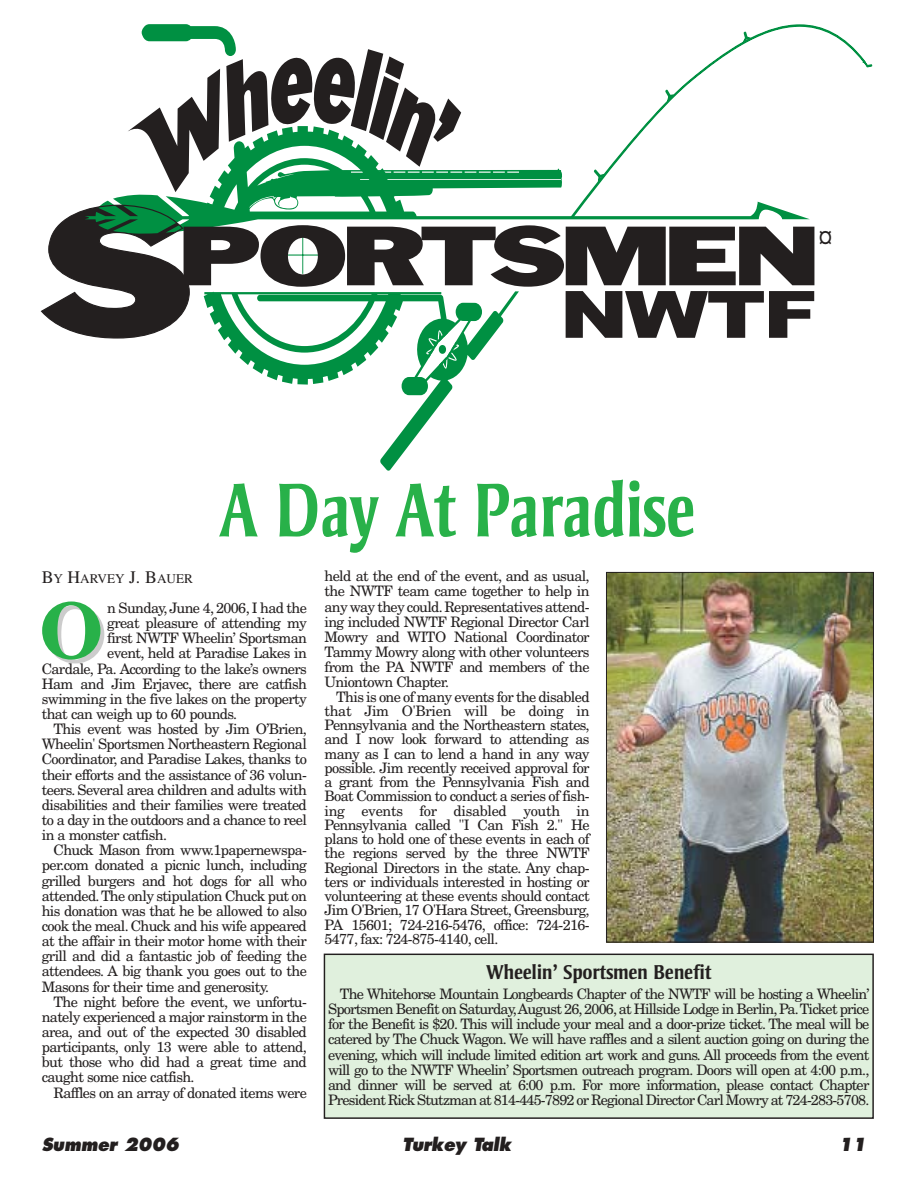
<style>
.page{position:relative;width:918px;height:1188px;background:#fff}
.page>*{position:absolute;margin:0;border:0;box-sizing:border-box;transform-origin:0 0}
.t1{font:700 77.85px "Strayhorn";letter-spacing:-.01em;color:#28b149;scale:.83 1}
.t2{font:700 77.25px "New Century Schlbk";color:#28b149}
.t3{font:26.85px "Helvetica";color:#231f1f;scale:.85 1}
.t4{font:700 20.55px "Strayhorn";letter-spacing:-.01em;color:#231f1f;scale:.95 1}
.t5{font:italic 800 17.7px "Futura";letter-spacing:-.015em;color:#231f1f;scale:.95 1}
.t6{font:14.4px/14.2px "New Century Schlbk";letter-spacing:-.045em;color:#231f1f;text-align:justify}
.t7{font:13.2px "Times";color:#231f1f}
.s1{font-size:17.7px}
</style>
<div class="page">
<svg style="left:252px;top:368px;width:211px;height:102px"></svg>
<svg style="left:41px;top:24px;width:773px;height:344px"></svg>
<svg style="left:569px;top:24px;width:304px;height:196px"></svg>
<img style="left:608px;top:574px;width:264px;height:366px">
<div style="left:606px;top:572px;width:268px;height:370px;border:1px solid #231f1f"></div>
<div style="left:324px;top:954px;width:549px;height:164px;background:#e0f0dd"></div>
<div style="left:324px;top:954px;width:550px;height:165px;border:1px solid #231f1f"></div>
<h1 class="t1" style="left:219px;top:479px;width:576px">A Day At Paradise</h1>
<h3 class="t3" style="left:819px;top:228px;width:17px">¤</h3>
<p class="t7" style="left:42px;top:574px;width:153px"><span class="s1">B</span>Y <span class="s1">H</span>ARVEY <span class="s1">J. B</span>AUER</p>
<h2 class="t2" style="left:39px;top:602px;width:66px">O</h2>
<p class="t6" style="left:107px;top:602px;width:201px">n Sunday, June 4, 2006, I had the</p>
<p class="t6" style="left:107px;top:617px;width:201px">great pleasure of attending my</p>
<p class="t6" style="left:107px;top:632px;width:201px">first NWTF Wheelin’ Sportsman</p>
<p class="t6" style="left:107px;top:647px;width:201px">event, held at Paradise Lakes in</p>
<p class="t6" style="left:42px;top:663px;width:267px">Cardale, Pa. According to the lake’s owners</p>
<p class="t6" style="left:42px;top:678px;width:267px">Ham and Jim Erjavec, there are catfish</p>
<p class="t6" style="left:42px;top:693px;width:267px">swimming in the five lakes on the property</p>
<p class="t6" style="left:42px;top:708px;width:197px">that can weigh up to 60 pounds.</p>
<p class="t6" style="left:54px;top:723px;width:255px">This event was hosted by Jim O’Brien,</p>
<p class="t6" style="left:42px;top:738px;width:267px">Wheelin' Sportsmen Northeastern Regional</p>
<p class="t6" style="left:42px;top:753px;width:267px">Coordinator, and Paradise Lakes, thanks to</p>
<p class="t6" style="left:42px;top:769px;width:267px">their efforts and the assistance of 36 volun-</p>
<p class="t6" style="left:42px;top:784px;width:267px">teers. Several area children and adults with</p>
<p class="t6" style="left:42px;top:799px;width:267px">disabilities and their families were treated</p>
<p class="t6" style="left:42px;top:814px;width:267px">to a day in the outdoors and a chance to reel</p>
<p class="t6" style="left:42px;top:829px;width:127px">in a monster catfish.</p>
<p class="t6" style="left:54px;top:844px;width:255px">Chuck Mason from www.1papernewspa-</p>
<p class="t6" style="left:42px;top:859px;width:267px">per.com donated a picnic lunch, including</p>
<p class="t6" style="left:42px;top:875px;width:267px">grilled burgers and hot dogs for all who</p>
<p class="t6" style="left:42px;top:890px;width:267px">attended.The only stipulation Chuck put on</p>
<p class="t6" style="left:42px;top:905px;width:267px">his donation was that he be allowed to also</p>
<p class="t6" style="left:42px;top:920px;width:267px">cook the meal. Chuck and his wife appeared</p>
<p class="t6" style="left:42px;top:935px;width:267px">at the affair in their motor home with their</p>
<p class="t6" style="left:42px;top:950px;width:267px">grill and did a fantastic job of feeding the</p>
<p class="t6" style="left:42px;top:965px;width:267px">attendees. A big thank you goes out to the</p>
<p class="t6" style="left:42px;top:981px;width:229px">Masons for their time and generosity.</p>
<p class="t6" style="left:54px;top:996px;width:255px">The night before the event, we unfortu-</p>
<p class="t6" style="left:42px;top:1011px;width:267px">nately experienced a major rainstorm in the</p>
<p class="t6" style="left:42px;top:1026px;width:267px">area, and out of the expected 30 disabled</p>
<p class="t6" style="left:42px;top:1041px;width:267px">participants, only 13 were able to attend,</p>
<p class="t6" style="left:42px;top:1056px;width:267px">but those who did had a great time and</p>
<p class="t6" style="left:42px;top:1071px;width:154px">caught some nice catfish.</p>
<p class="t6" style="left:54px;top:1087px;width:255px">Raffles on an array of donated items were</p>
<p class="t6" style="left:325px;top:570px;width:267px;line-height:15.1px">held at the end of the event, and as usual, the NWTF team came together to help in any way they could. Representatives attend&shy;ing included NWTF Regional Director Carl Mowry and WITO National Coordinator Tammy Mowry along with other volunteers from the PA NWTF and members of the Uniontown Chapter.</p>
<p class="t6" style="left:325px;top:691px;width:267px;text-indent:12px">This is one of many events for the disabled that Jim O'Brien will be doing in Pennsylvania and the Northeastern states, and I now look forward to attending as many as I can to lend a hand in any way possible. Jim recently received approval for a grant from the Pennsylvania Fish and Boat Commission to conduct a series of fish&shy;ing events for disabled youth in Pennsylvania called "I Can Fish 2." He plans to hold one of these events in each of the regions served by the three NWTF Regional Directors in the state. Any chap&shy;ters or individuals interested in hosting or volunteering at these events should contact Jim O'Brien, 17 O'Hara Street, Greensburg, PA 15601; 724-216-5476, office: 724-216- 5477, fax: 724-875-4140, cell.</p>
<h3 class="t4" style="left:486px;top:964px;width:239px">Wheelin’ Sportsmen Benefit</h3>
<p class="t6" style="left:328px;top:988px;width:543px;line-height:15.1px;text-indent:12px">The Whitehorse Mountain Longbeards Chapter of the NWTF will be hosting a Wheelin’ Sportsmen Benefit on Saturday,August 26, 2006, at Hillside Lodge in Berlin, Pa.Ticket price for the Benefit is $20. This will include your meal and a door-prize ticket. The meal will be catered by The Chuck Wagon. We will have raffles and a silent auction going on during the evening, which will include limited edition art work and guns. All proceeds from the event will go to the NWTF Wheelin’ Sportsmen outreach program. Doors will open at 4:00 p.m., and dinner will be served at 6:00 p.m. For more information, please contact Chapter President Rick Stutzman at 814-445-7892 or Regional Director Carl Mowry at 724-283-5708.</p>
<p class="t5" style="left:42px;top:1137px;width:146px">Summer 2006</p>
<p class="t5" style="left:403px;top:1137px;width:116px">Turkey Talk</p>
<p class="t5" style="left:839px;top:1137px;width:31px">11</p>
</div>
